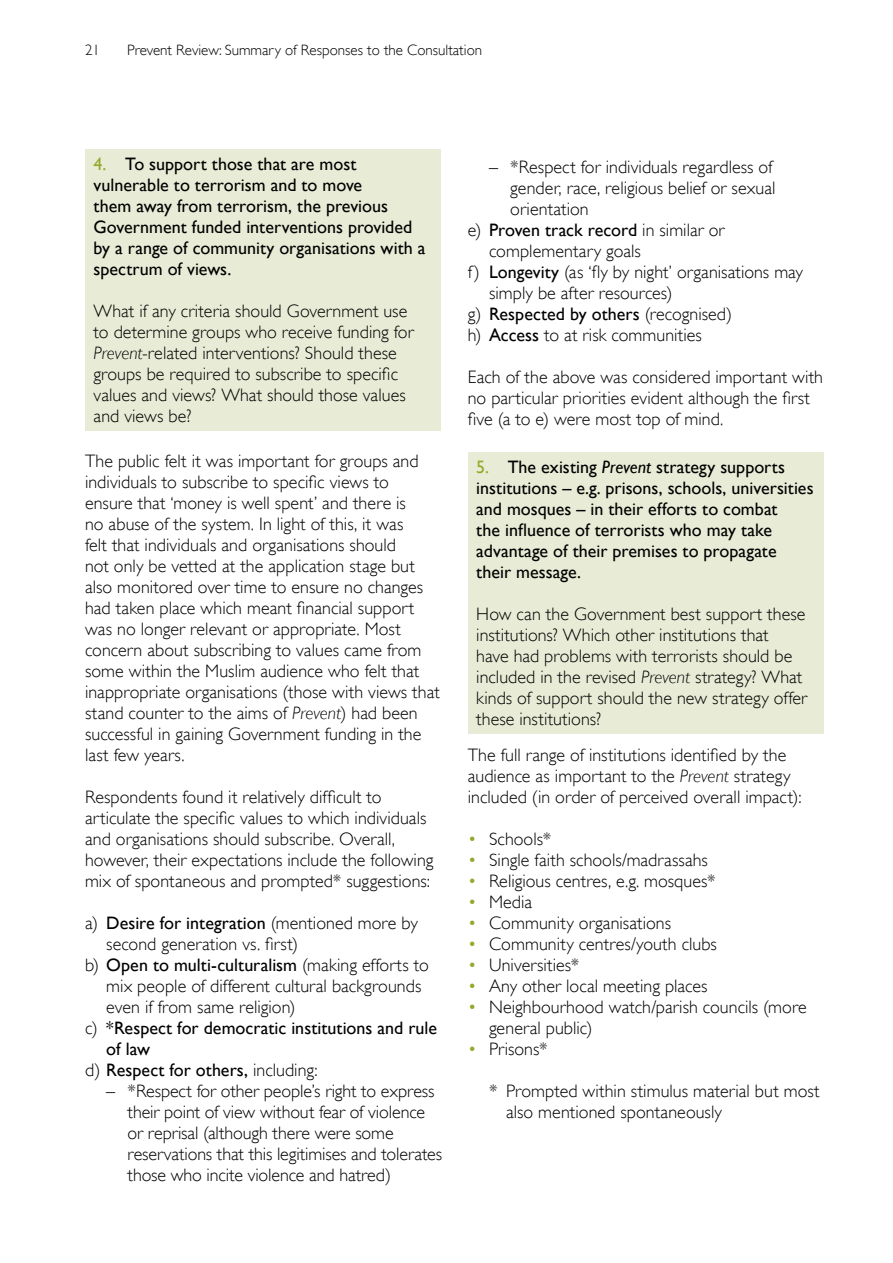
<style>
.page{position:relative;width:893px;height:1263px;background:#fff}
.page>*{position:absolute;margin:0;border:0;box-sizing:border-box;transform-origin:0 0}
.t1{font:300 18px/21px "Gill Sans";letter-spacing:.005em;color:#000}
.t2{font:18px/21px "Gill Sans";color:#000}
.t3{font:300 15px "Gill Sans";color:#000}
.s1{color:#93aa2b}
.s2{font-style:italic}
.s3{font-weight:300}
.s4{font-weight:400}
</style>
<div class="page">
<div style="left:85px;top:149px;width:356px;height:281px;background:#e8ecd6"></div>
<div style="left:468px;top:452px;width:355px;height:281px;background:#e8ecd6"></div>
<p class="t3" style="left:85px;top:42px;width:16px">21</p>
<p class="t3" style="left:127px;top:42px;width:357px">Prevent Review: Summary of Responses to the Consultation</p>
<p class="t2" style="left:94px;top:153px;width:334px"><span class="s1">4.</span> To support those that are most vulnerable to terrorism and to move<br>them away from terrorism, the previous Government funded interventions provided by a range of community organisations with a spectrum of views.</p>
<p class="t1" style="left:94px;top:300px;width:322px">What if any criteria should Government use to determine groups who receive funding for <span class="s2">Prevent</span>-related interventions? Should these groups be required to subscribe to specific values and views? What should those values and views be?</p>
<p class="t1" style="left:85px;top:451px;width:356px">The public felt it was important for groups and individuals to subscribe to specific views to ensure that ‘money is well spent’ and there is<br>no abuse of the system. In light of this, it was<br>felt that individuals and organisations should<br>not only be vetted at the application stage but also monitored over time to ensure no changes had taken place which meant financial support was no longer relevant or appropriate. Most concern about subscribing to values came from some within the Muslim audience who felt that inappropriate organisations (those with views that stand counter to the aims of <span class="s2">Prevent</span>) had been successful in gaining Government funding in the last few years.</p>
<p class="t1" style="left:85px;top:787px;width:350px">Respondents found it relatively difficult to articulate the specific values to which individuals and organisations should subscribe. Overall, however, their expectations include the following mix of spontaneous and prompted* suggestions:</p>
<p class="t2" style="left:85px;top:912px;width:334px"><span class="s3">a)</span> Desire for integration <span class="s3">(mentioned more by</span></p>
<p class="t1" style="left:106px;top:934px;width:193px">second generation vs. first)</p>
<p class="t2" style="left:85px;top:954px;width:345px"><span class="s3">b)</span> Open to multi-culturalism <span class="s3">(making efforts to</span></p>
<p class="t1" style="left:106px;top:976px;width:317px">mix people of different cultural backgrounds</p>
<p class="t1" style="left:106px;top:997px;width:191px">even if from same religion)</p>
<p class="t2" style="left:85px;top:1017px;width:354px"><span class="s3">c)</span> *Respect for democratic institutions and rule</p>
<p class="t2" style="left:106px;top:1038px;width:45px">of law</p>
<p class="t2" style="left:85px;top:1059px;width:234px"><span class="s3">d)</span> Respect for others, <span class="s3">including:</span></p>
<p class="t1" style="left:128px;top:1081px;width:316px;text-indent:-21px">– *Respect for other people’s right to express their point of view without fear of violence or reprisal (although there were some reservations that this legitimises and tolerates those who incite violence and hatred)</p>
<p class="t1" style="left:489px;top:157px;width:285px">– *Respect for individuals regardless of</p>
<p class="t1" style="left:510px;top:178px;width:267px">gender, race, religious belief or sexual</p>
<p class="t1" style="left:510px;top:199px;width:80px">orientation</p>
<p class="t2" style="left:468px;top:220px;width:258px"><span class="s3">e)</span> Proven track record <span class="s3">in similar or</span></p>
<p class="t1" style="left:489px;top:241px;width:153px">complementary goals</p>
<p class="t1" style="left:468px;top:262px;width:337px">f) <span class="s4">Longevity</span> (as ‘fly by night’ organisations may</p>
<p class="t1" style="left:489px;top:283px;width:185px">simply be after resources)</p>
<p class="t2" style="left:468px;top:304px;width:266px"><span class="s3">g)</span> Respected by others <span class="s3">(recognised)</span></p>
<p class="t1" style="left:468px;top:325px;width:236px">h) <span class="s4">Access</span> to at risk communities</p>
<p class="t1" style="left:468px;top:367px;width:357px">Each of the above was considered important with no particular priorities evident although the first five (a to e) were most top of mind.</p>
<p class="t2" style="left:476px;top:456px;width:339px"><span class="s1">5.</span> The existing <span class="s2">Prevent</span> strategy supports institutions – e.g. prisons, schools, universities and mosques – in their efforts to combat<br>the influence of terrorists who may take advantage of their premises to propagate their message.</p>
<p class="t1" style="left:476px;top:603px;width:333px">How can the Government best support these institutions? Which other institutions that<br>have had problems with terrorists should be included in the revised <span class="s2">Prevent</span> strategy? What kinds of support should the new strategy offer these institutions?</p>
<p class="t1" style="left:468px;top:745px;width:335px">The full range of institutions identified by the audience as important to the <span class="s2">Prevent</span> strategy included (in order of perceived overall impact):</p>
<p class="t1" style="left:468px;top:829px;width:85px"><span class="s1">•</span> Schools*</p>
<p class="t1" style="left:468px;top:850px;width:242px"><span class="s1">•</span> Single faith schools/madrassahs</p>
<p class="t1" style="left:468px;top:871px;width:249px"><span class="s1">•</span> Religious centres, e.g. mosques*</p>
<p class="t1" style="left:468px;top:892px;width:66px"><span class="s1">•</span> Media</p>
<p class="t1" style="left:468px;top:913px;width:205px"><span class="s1">•</span> Community organisations</p>
<p class="t1" style="left:468px;top:934px;width:251px"><span class="s1">•</span> Community centres/youth clubs</p>
<p class="t1" style="left:468px;top:955px;width:113px"><span class="s1">•</span> Universities*</p>
<p class="t1" style="left:468px;top:976px;width:241px"><span class="s1">•</span> Any other local meeting places</p>
<p class="t1" style="left:489px;top:997px;width:319px;text-indent:-21px"><span class="s1">•</span> Neighbourhood watch/parish councils (more general public)</p>
<p class="t1" style="left:468px;top:1039px;width:81px"><span class="s1">•</span> Prisons*</p>
<p class="t1" style="left:506px;top:1081px;width:315px;text-indent:-17px">* Prompted within stimulus material but most also mentioned spontaneously</p>
</div>
